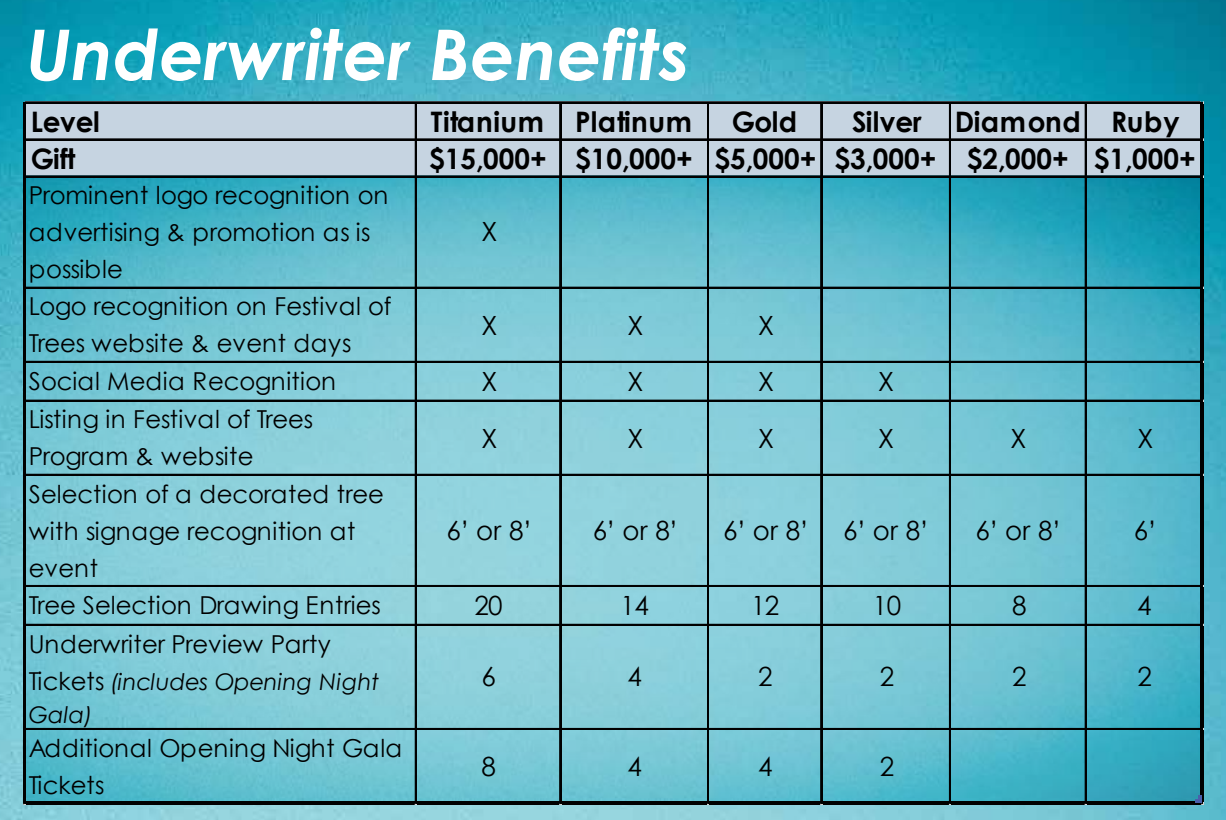
<style>
.page{position:relative;width:1226px;height:820px;background:#fff}
.page>*{position:absolute;margin:0;border:0;box-sizing:border-box;transform-origin:0 0}
.t1{font:italic 700 70px "Century Gothic";color:#fff}
.t2{font:700 28.2px "Century Gothic";color:#000}
.t3{font:26.4px "Century Gothic";letter-spacing:.01em;color:#000}
.t4{font:24.6px/37px "Century Gothic";color:#000}
.t5{font:italic 23px/33.6px "Century Gothic";letter-spacing:.005em;color:#000}
.s1{font-style:normal;font-size:24.6px}
</style>
<div class="page">
<img style="left:0;top:0;width:1226px;height:819px">
<div style="left:25px;top:102px;width:1176px;height:74px;background:#c6d4e1"></div>
<img style="left:25px;top:178px;width:1175px;height:622px">
<hr style="left:25px;top:102px;width:1175px;height:2px;background:#000">
<hr style="left:25px;top:138px;width:1175px;height:1px;background:#000">
<hr style="left:25px;top:139px;width:1175px;height:2px;background:#000">
<hr style="left:415px;top:104px;width:2px;height:74px;background:#000">
<hr style="left:559px;top:104px;width:1px;height:74px;background:#000">
<hr style="left:560px;top:104px;width:1px;height:74px;background:#000">
<hr style="left:707px;top:104px;width:2px;height:74px;background:#000">
<hr style="left:820px;top:104px;width:2px;height:74px;background:#000">
<hr style="left:949px;top:104px;width:2px;height:74px;background:#000">
<hr style="left:1085px;top:104px;width:2px;height:74px;background:#000">
<hr style="left:25px;top:175px;width:1175px;height:1px;background:#000">
<hr style="left:25px;top:176px;width:1175px;height:2px;background:#000">
<hr style="left:25px;top:287px;width:1175px;height:2px;background:#000">
<hr style="left:25px;top:361px;width:1175px;height:2px;background:#000">
<hr style="left:25px;top:399px;width:1175px;height:1px;background:#000">
<hr style="left:25px;top:400px;width:1175px;height:2px;background:#000">
<hr style="left:25px;top:474px;width:1175px;height:2px;background:#000">
<hr style="left:25px;top:585px;width:1175px;height:2px;background:#000">
<hr style="left:25px;top:623px;width:1175px;height:1px;background:#000">
<hr style="left:25px;top:624px;width:1175px;height:2px;background:#000">
<hr style="left:25px;top:728px;width:1175px;height:2px;background:#000">
<hr style="left:24px;top:102px;width:1px;height:702px;background:#000">
<hr style="left:415px;top:178px;width:2px;height:622px;background:#000">
<hr style="left:559px;top:178px;width:1px;height:622px;background:#000">
<hr style="left:560px;top:178px;width:1px;height:622px;background:#000">
<hr style="left:707px;top:178px;width:2px;height:622px;background:#000">
<hr style="left:820px;top:178px;width:2px;height:622px;background:#000">
<hr style="left:949px;top:178px;width:2px;height:622px;background:#000">
<hr style="left:1085px;top:178px;width:2px;height:622px;background:#000">
<svg style="left:25px;top:800px;width:1169px;height:4px;background:#132d32"></svg>
<hr style="left:1200px;top:102px;width:3px;height:702px;background:#000">
<svg style="left:1194px;top:795px;width:10px;height:10px"></svg>
<h1 class="t1" style="left:26px;top:1px;width:665px">Underwriter Benefits</h1>
<p class="t2" style="left:31px;top:100px;width:71px">Level</p>
<p class="t2" style="left:431px;top:100px;width:262px">Titanium Platinum</p>
<p class="t2" style="left:732px;top:100px;width:67px">Gold</p>
<p class="t2" style="left:852px;top:100px;width:329px">Silver Diamond Ruby</p>
<p class="t2" style="left:31px;top:137px;width:46px">Gift</p>
<p class="t2" style="left:429px;top:137px;width:768px">$15,000+ $10,000+ $5,000+ $3,000+ $2,000+ $1,000+</p>
<p class="t4" style="left:29px;top:176px;width:361px">Prominent logo recognition on advertising &amp; promotion as is possible</p>
<p class="t3" style="left:481px;top:213px;width:17px">X</p>
<p class="t4" style="left:29px;top:287px;width:364px">Logo recognition on Festival of<br>Trees website &amp; event days</p>
<p class="t3" style="left:481px;top:307px;width:17px">X</p>
<p class="t3" style="left:627px;top:307px;width:17px">X</p>
<p class="t3" style="left:758px;top:307px;width:17px">X</p>
<p class="t4" style="left:29px;top:361px;width:309px">Social Media Recognition</p>
<p class="t3" style="left:481px;top:363px;width:17px">X</p>
<p class="t3" style="left:627px;top:363px;width:17px">X</p>
<p class="t3" style="left:758px;top:363px;width:17px">X</p>
<p class="t3" style="left:878px;top:363px;width:17px">X</p>
<p class="t4" style="left:29px;top:400px;width:286px">Listing in Festival of Trees<br>Program &amp; website</p>
<p class="t3" style="left:481px;top:419px;width:17px">X</p>
<p class="t3" style="left:627px;top:419px;width:17px">X</p>
<p class="t3" style="left:758px;top:419px;width:17px">X</p>
<p class="t3" style="left:878px;top:419px;width:17px">X</p>
<p class="t3" style="left:1010px;top:419px;width:17px">X</p>
<p class="t3" style="left:1137px;top:419px;width:17px">X</p>
<p class="t4" style="left:29px;top:474px;width:357px">Selection of a decorated tree with signage recognition at event</p>
<p class="t3" style="left:446px;top:511px;width:87px">6’ or 8’</p>
<p class="t3" style="left:593px;top:511px;width:87px">6’ or 8’</p>
<p class="t3" style="left:723px;top:511px;width:87px">6’ or 8’</p>
<p class="t3" style="left:843px;top:511px;width:87px">6’ or 8’</p>
<p class="t3" style="left:975px;top:511px;width:87px">6’ or 8’</p>
<p class="t3" style="left:1134px;top:511px;width:25px">6’</p>
<p class="t4" style="left:29px;top:585px;width:354px">Tree Selection Drawing Entries</p>
<p class="t3" style="left:474px;top:587px;width:30px">20</p>
<p class="t3" style="left:620px;top:587px;width:30px">14</p>
<p class="t3" style="left:751px;top:587px;width:30px">12</p>
<p class="t3" style="left:873px;top:587px;width:30px">10</p>
<p class="t3" style="left:1012px;top:587px;width:16px">8</p>
<p class="t3" style="left:1137px;top:587px;width:16px">4</p>
<p class="t4" style="left:29px;top:624px;width:303px">Underwriter Preview Party</p>
<p class="t5" style="left:29px;top:664px;width:352px"><span class="s1">Tickets</span> (includes Opening Night<br>Gala)</p>
<p class="t3" style="left:481px;top:658px;width:16px">6</p>
<p class="t3" style="left:627px;top:658px;width:16px">4</p>
<p class="t3" style="left:758px;top:658px;width:16px">2</p>
<p class="t3" style="left:880px;top:658px;width:16px">2</p>
<p class="t3" style="left:1012px;top:658px;width:16px">2</p>
<p class="t3" style="left:1137px;top:658px;width:16px">2</p>
<p class="t4" style="left:29px;top:728px;width:375px">Additional Opening Night Gala<br>Tickets</p>
<p class="t3" style="left:481px;top:748px;width:16px">8</p>
<p class="t3" style="left:627px;top:748px;width:16px">4</p>
<p class="t3" style="left:758px;top:748px;width:16px">4</p>
<p class="t3" style="left:880px;top:748px;width:16px">2</p>
</div>
